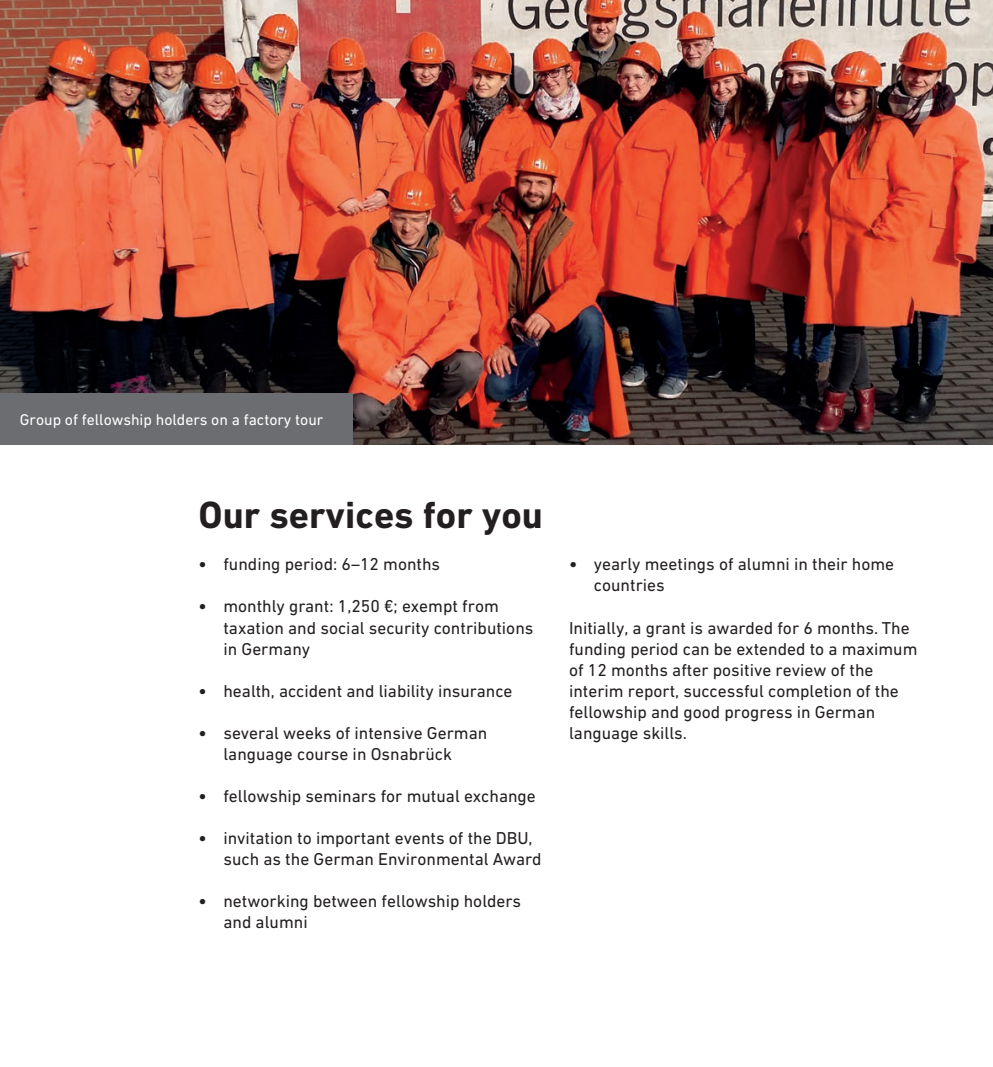
<style>
.page{position:relative;width:993px;height:1067px;background:#fff}
.page>*{position:absolute;margin:0;border:0;box-sizing:border-box;transform-origin:0 0}
.t1{font:700 38.5px "DIN Next W1 G";color:#231f20}
.t2{font:17.5px/21px "DIN Next W1 G";color:#231f20}
.t3{font:15.75px "DIN Next W1 G";color:#fff}
.s1{font-weight:700}
</style>
<div class="page">
<img style="left:0;top:0;width:992px;height:444px">
<div style="left:0;top:393px;width:352px;height:51px;background:#6c6d70"></div>
<p class="t3" style="left:20px;top:410px;width:305px">Group of fellowship holders on a factory tour</p>
<h1 class="t1" style="left:198px;top:493px;width:346px">Our services for you</h1>
<p class="t2" style="left:198px;top:554px;width:243px"><span class="s1">•</span> funding period: 6–12 months</p>
<p class="t2" style="left:223px;top:596px;width:311px;text-indent:-25px"><span class="s1">•</span> monthly grant: 1,250 €; exempt from taxation and social security contributions in Germany</p>
<p class="t2" style="left:198px;top:680px;width:315px"><span class="s1">•</span> health, accident and liability insurance</p>
<p class="t2" style="left:198px;top:722px;width:290px;text-align:center"><span class="s1">•</span> several weeks of intensive German language course in Osnabrück</p>
<p class="t2" style="left:198px;top:785px;width:338px"><span class="s1">•</span> fellowship seminars for mutual exchange</p>
<p class="t2" style="left:223px;top:827px;width:319px;text-indent:-25px"><span class="s1">•</span> invitation to important events of the DBU, such as the German Environmental Award</p>
<p class="t2" style="left:223px;top:890px;width:299px;text-indent:-25px"><span class="s1">•</span> networking between fellowship holders and alumni</p>
<p class="t2" style="left:593px;top:554px;width:302px;text-indent:-25px"><span class="s1">•</span> yearly meetings of alumni in their home countries</p>
<p class="t2" style="left:569px;top:617px;width:350px">Initially, a grant is awarded for 6 months. The funding period can be extended to a maximum of 12 months after positive review of the interim report, successful completion of the fellowship and good progress in German language skills.</p>
</div>
